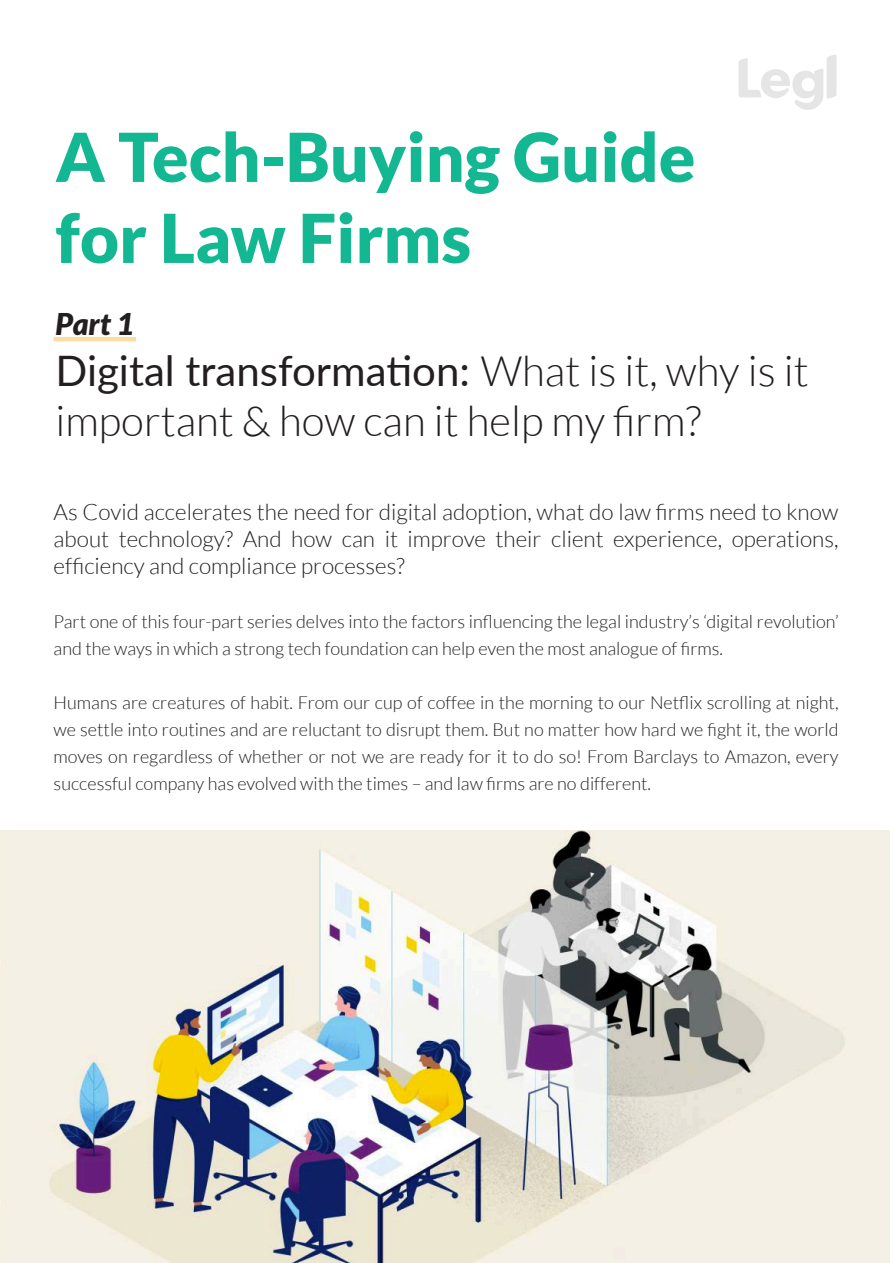
<style>
.page{position:relative;width:893px;height:1263px;background:#fff}
.page>*{position:absolute;margin:0;border:0;box-sizing:border-box;transform-origin:0 0}
.t1{font:900 67.5px/81px "Lato";color:#13b792}
.t2{font:300 42px/50.4px "Lato";color:#231f20}
.t3{font:italic 900 30px "Lato";color:#231f20}
.t4{font:300 22.5px/27px "Lato";color:#231f20;text-align:justify}
.t5{font:300 18px/27px "Lato";color:#231f20}
.s1{font-weight:400}
</style>
<div class="page">
<svg style="left:739px;top:55px;width:97px;height:55px"></svg>
<img style="left:0;top:830px;width:890px;height:433px">
<hr style="left:54px;top:337px;width:82px;height:4px;background:#fadda5">
<p class="t1" style="left:56px;top:115px;width:641px">A Tech-Buying Guide for Law Firms</p>
<p class="t3" style="left:56px;top:307px;width:80px">Part 1</p>
<p class="t2" style="left:56px;top:345px;width:755px"><span class="s1">Digital transformation:</span> What is it, why is it important &amp; how can it help my firm?</p>
<p class="t4" style="left:54px;top:498px;width:786px">As Covid accelerates the need for digital adoption, what do law firms need to know about technology? And how can it improve their client experience, operations, efficiency and compliance processes?</p>
<p class="t5" style="left:54px;top:608px;width:786px">Part one of this four-part series delves into the factors influencing the legal industry’s ‘digital revolution’ and the ways in which a strong tech foundation can help even the most analogue of firms.</p>
<p class="t5" style="left:54px;top:689px;width:786px;text-align:justify">Humans are creatures of habit. From our cup of coffee in the morning to our Netflix scrolling at night, we settle into routines and are reluctant to disrupt them. But no matter how hard we fight it, the world moves on regardless of whether or not we are ready for it to do so! From Barclays to Amazon, every successful company has evolved with the times – and law firms are no different.</p>
</div>
